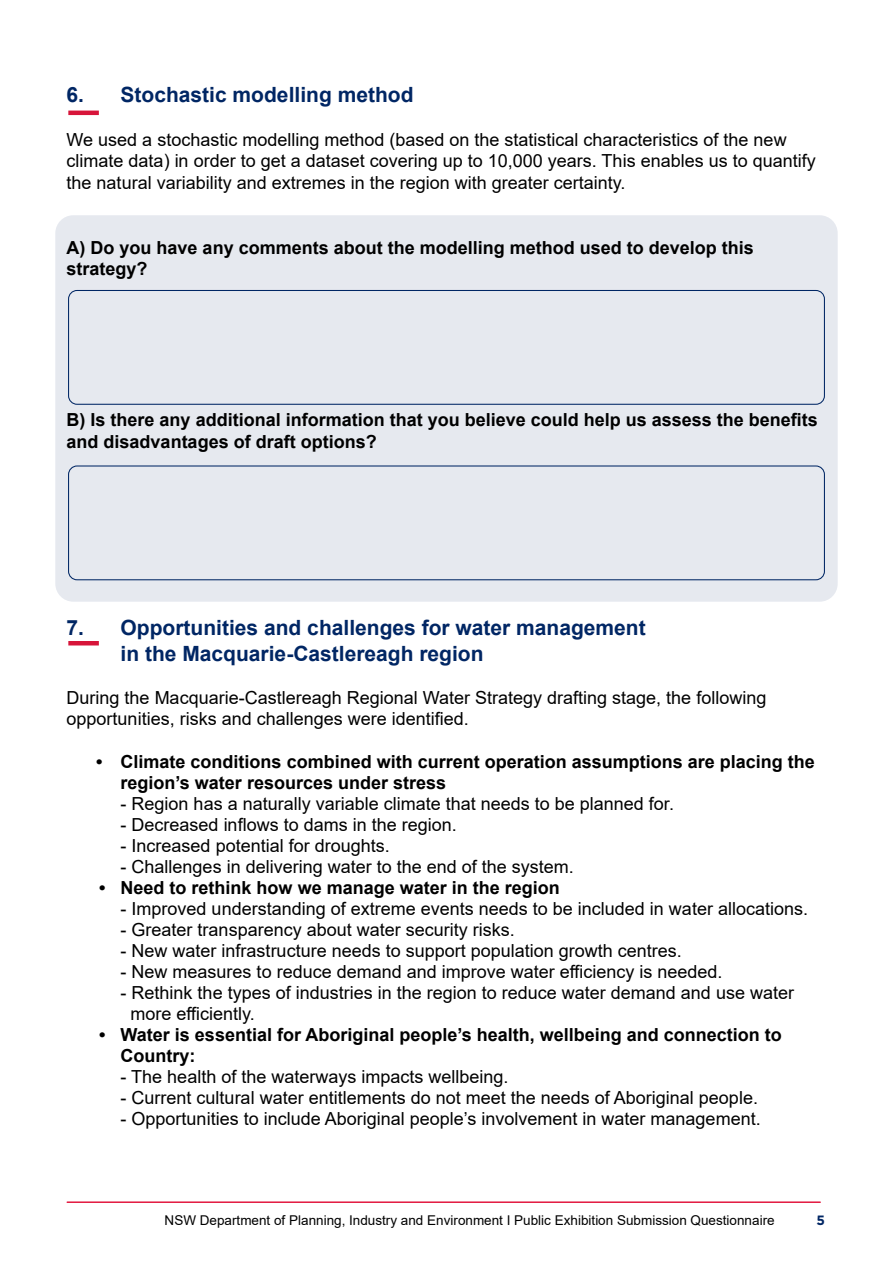
<style>
.page{position:relative;width:893px;height:1263px;background:#fff}
.page>*{position:absolute;margin:0;border:0;box-sizing:border-box;transform-origin:0 0}
.t1{font:700 21px/25.2px "Arial";color:#002664}
.t2{font:18px/21.6px "Arial";color:#000}
.t3{font:700 18px/21.6px "Arial";color:#000}
.t4{font:13.5px "Arial";color:#000}
.t5{font:700 13.5px "Gotham";color:#002664}
</style>
<div class="page">
<hr style="left:67px;top:1201px;width:753px;height:2px;background:#e3173e">
<div style="left:55px;top:215px;width:783px;height:387px;background:#e6e9ef;border-radius:18px"></div>
<div style="left:68px;top:290px;width:757px;height:115px;border:1px solid #002664;border-radius:9px"></div>
<hr style="left:68px;top:111px;width:31px;height:4px;background:#d7153a">
<div style="left:68px;top:465px;width:757px;height:115px;border:1px solid #002664;border-radius:9px"></div>
<hr style="left:68px;top:641px;width:31px;height:4px;background:#d7153a">
<p class="t1" style="left:67px;top:83px;width:348px">6. Stochastic modelling method</p>
<p class="t2" style="left:67px;top:128px;width:751px">We used a stochastic modelling method (based on the statistical characteristics of the new climate data) in order to get a dataset covering up to 10,000 years. This enables us to quantify the natural variability and extremes in the region with greater certainty.</p>
<p class="t3" style="left:67px;top:237px;width:689px">A) Do you have any comments about the modelling method used to develop this strategy?</p>
<p class="t3" style="left:67px;top:410px;width:753px">B) Is there any additional information that you believe could help us assess the benefits and disadvantages of draft options?</p>
<p class="t1" style="left:121px;top:615px;width:527px;text-indent:-54px">7. Opportunities and challenges for water management in the Macquarie-Castlereagh region</p>
<p class="t2" style="left:67px;top:686px;width:701px">During the Macquarie-Castlereagh Regional Water Strategy drafting stage, the following opportunities, risks and challenges were identified.</p>
<p class="t3" style="left:121px;top:751px;width:696px;line-height:21px;text-indent:-24px">• Climate conditions combined with current operation assumptions are placing the region’s water resources under stress</p>
<p class="t2" style="left:121px;top:793px;width:555px">- Region has a naturally variable climate that needs to be planned for.</p>
<p class="t2" style="left:121px;top:814px;width:338px">- Decreased inflows to dams in the region.</p>
<p class="t2" style="left:121px;top:835px;width:271px">- Increased potential for droughts.</p>
<p class="t2" style="left:121px;top:856px;width:455px">- Challenges in delivering water to the end of the system.</p>
<p class="t3" style="left:99px;top:877px;width:462px">• Need to rethink how we manage water in the region</p>
<p class="t2" style="left:121px;top:898px;width:689px">- Improved understanding of extreme events needs to be included in water allocations.</p>
<p class="t2" style="left:121px;top:919px;width:396px">- Greater transparency about water security risks.</p>
<p class="t2" style="left:121px;top:940px;width:563px">- New water infrastructure needs to support population growth centres.</p>
<p class="t2" style="left:121px;top:961px;width:603px">- New measures to reduce demand and improve water efficiency is needed.</p>
<p class="t2" style="left:131px;top:982px;width:665px;line-height:21px;text-indent:-10px">- Rethink the types of industries in the region to reduce water demand and use water more efficiently.</p>
<p class="t3" style="left:121px;top:1024px;width:663px;line-height:21px;text-indent:-22px">• Water is essential for Aboriginal people’s health, wellbeing and connection to<br>Country:</p>
<p class="t2" style="left:121px;top:1066px;width:389px">- The health of the waterways impacts wellbeing.</p>
<p class="t2" style="left:121px;top:1087px;width:639px">- Current cultural water entitlements do not meet the needs of Aboriginal people.</p>
<p class="t2" style="left:121px;top:1108px;width:642px">- Opportunities to include Aboriginal people’s involvement in water management.</p>
<p class="t4" style="left:165px;top:1211px;width:611px">NSW Department of Planning, Industry and Environment I Public Exhibition Submission Questionnaire</p>
<p class="t5" style="left:816px;top:1211px;width:10px">5</p>
</div>
